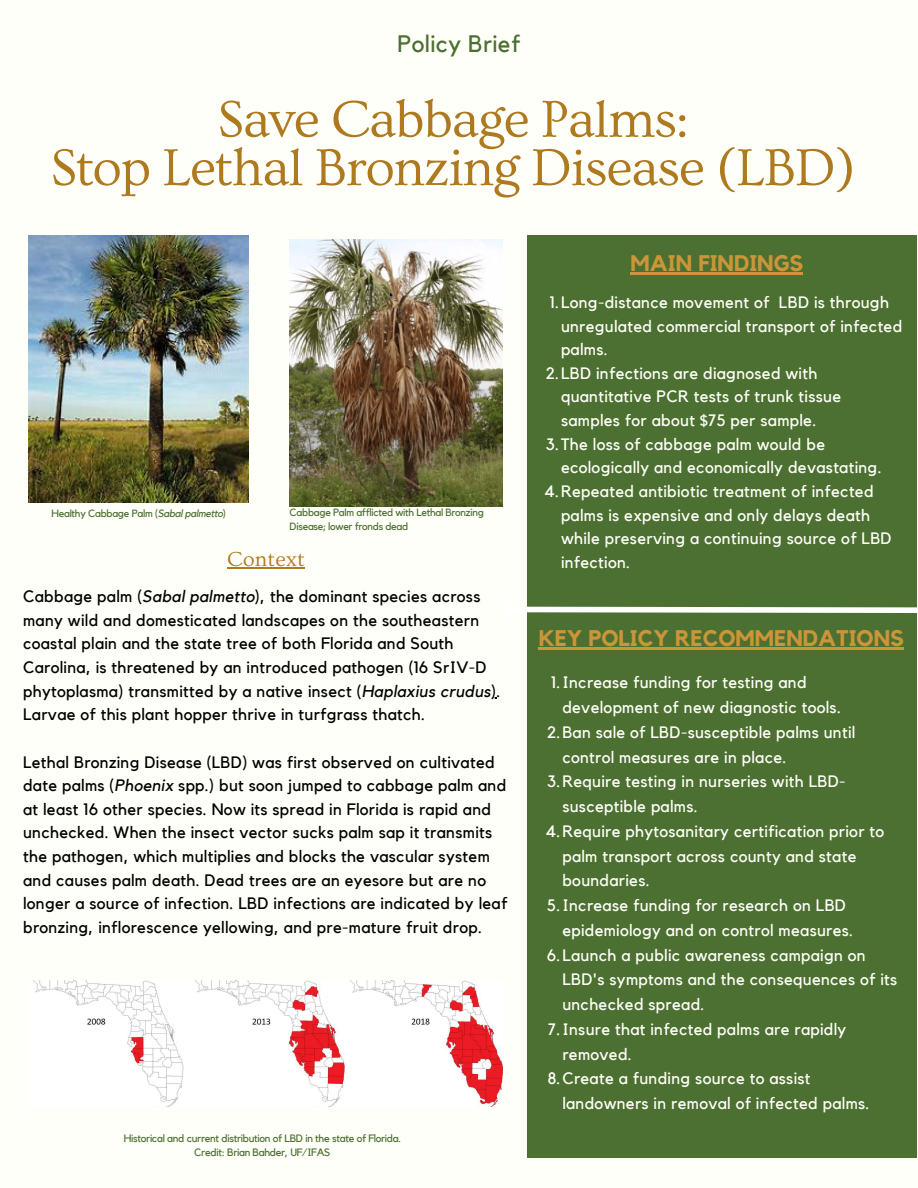
<style>
.page{position:relative;width:918px;height:1188px;background:#fffff9}
.page>*{position:absolute;margin:0;border:0;box-sizing:border-box;transform-origin:0 0}
.t1{font:54.15px "Ovo";letter-spacing:-.025em;color:#af7a1f}
.t2{font:23.85px "Kollektif";letter-spacing:.02em;color:#4c7031}
.t3{font:700 22.5px "Kollektif";color:#cb9539}
.t4{font:21.3px "Ovo";letter-spacing:.02em;color:#af7a1f}
.t5{font:16.5px/24.8px "Kollektif";letter-spacing:.02em;color:#fffff9}
.t6{font:16.5px/23.7px "Kollektif";letter-spacing:.02em;color:#000}
.t7{font:10.65px "Kollektif";letter-spacing:-.025em;color:#4c7031}
.t8{font:10.5px/14px "Kollektif";letter-spacing:-.025em;color:#4c7031}
.s1{font-style:italic}
</style>
<div class="page">
<div style="left:527px;top:236px;width:389px;height:922px;background:#4c7031"></div>
<img style="left:29px;top:236px;width:219px;height:266px">
<svg style="left:527px;top:598px;width:390px;height:23px"></svg>
<img style="left:33px;top:980px;width:470px;height:126px">
<img style="left:290px;top:240px;width:212px;height:266px">
<hr style="left:227px;top:568px;width:78px;height:1px;background:#af7a1f">
<hr style="left:539px;top:647px;width:365px;height:2px;background:#cb9539">
<hr style="left:631px;top:272px;width:172px;height:2px;background:#cb9539">
<p class="t2" style="left:398px;top:33px;width:124px">Policy Brief</p>
<p class="t1" style="left:217px;top:90px;width:473px">Save Cabbage Palms:</p>
<p class="t1" style="left:50px;top:138px;width:807px">Stop Lethal Bronzing Disease (LBD)</p>
<p class="t8" style="left:52px;top:507px;width:176px">Healthy Cabbage Palm (<span class="s1">Sabal palmetto</span>)</p>
<p class="t8" style="left:290px;top:506px;width:196px">Cabbage Palm afflicted with Lethal Bronzing<br>Disease; lower fronds dead</p>
<p class="t4" style="left:227px;top:548px;width:79px">Context</p>
<p class="t6" style="left:23px;top:585px;width:479px">Cabbage palm (<span class="s1">Sabal palmetto</span>), the dominant species across many wild and domesticated landscapes on the southeastern coastal plain and the state tree of both Florida and South Carolina, is threatened by an introduced pathogen (16 SrIV-D phytoplasma) transmitted by a native insect (<span class="s1">Haplaxius crudus</span>).<br>Larvae of this plant hopper thrive in turfgrass thatch.</p>
<p class="t6" style="left:23px;top:751px;width:486px">Lethal Bronzing Disease (LBD) was first observed on cultivated date palms (<span class="s1">Phoenix</span> spp.) but soon jumped to cabbage palm and at least 16 other species. Now its spread in Florida is rapid and unchecked. When the insect vector sucks palm sap it transmits the pathogen, which multiplies and blocks the vascular system and causes palm death. Dead trees are an eyesore but are no longer a source of infection. LBD infections are indicated by leaf bronzing, inflorescence yellowing, and pre-mature fruit drop.</p>
<p class="t7" style="left:124px;top:1133px;width:279px">Historical and current distribution of LBD in the state of Florida.</p>
<p class="t7" style="left:194px;top:1147px;width:138px">Credit: Brian Bahder, UF/IFAS</p>
<p class="t3" style="left:631px;top:253px;width:174px">MAIN FINDINGS</p>
<p class="t5" style="left:561px;top:291px;width:343px;line-height:23.7px;text-indent:-11px">1.Long-distance movement of LBD is through unregulated commercial transport of infected palms.</p>
<p class="t5" style="left:561px;top:362px;width:282px;line-height:23.7px;text-indent:-15px">2.LBD infections are diagnosed with quantitative PCR tests of trunk tissue samples for about $75 per sample.</p>
<p class="t5" style="left:561px;top:433px;width:322px;line-height:23.7px;text-indent:-15px">3.The loss of cabbage palm would be ecologically and economically devastating.</p>
<p class="t5" style="left:561px;top:480px;width:332px;line-height:23.7px;text-indent:-17px">4.Repeated antibiotic treatment of infected palms is expensive and only delays death while preserving a continuing source of LBD infection.</p>
<p class="t3" style="left:539px;top:628px;width:367px">KEY POLICY RECOMMENDATIONS</p>
<p class="t5" style="left:562px;top:671px;width:280px;text-indent:-11px">1.Increase funding for testing and development of new diagnostic tools.</p>
<p class="t5" style="left:562px;top:720px;width:294px;text-indent:-15px">2.Ban sale of LBD-susceptible palms until control measures are in place.</p>
<p class="t5" style="left:562px;top:770px;width:285px;text-indent:-15px">3.Require testing in nurseries with LBD&shy;susceptible palms.</p>
<p class="t5" style="left:562px;top:819px;width:323px;text-indent:-17px">4.Require phytosanitary certification prior to palm transport across county and state boundaries.</p>
<p class="t5" style="left:562px;top:894px;width:292px;text-indent:-15px">5.Increase funding for research on LBD epidemiology and on control measures.</p>
<p class="t5" style="left:562px;top:943px;width:336px;text-indent:-16px">6.Launch a public awareness campaign on<br>LBD's symptoms and the consequences of its unchecked spread.</p>
<p class="t5" style="left:562px;top:1017px;width:286px;text-indent:-14px">7.Insure that infected palms are rapidly removed.</p>
<p class="t5" style="left:562px;top:1067px;width:309px;text-indent:-15px">8.Create a funding source to assist landowners in removal of infected palms.</p>
</div>
